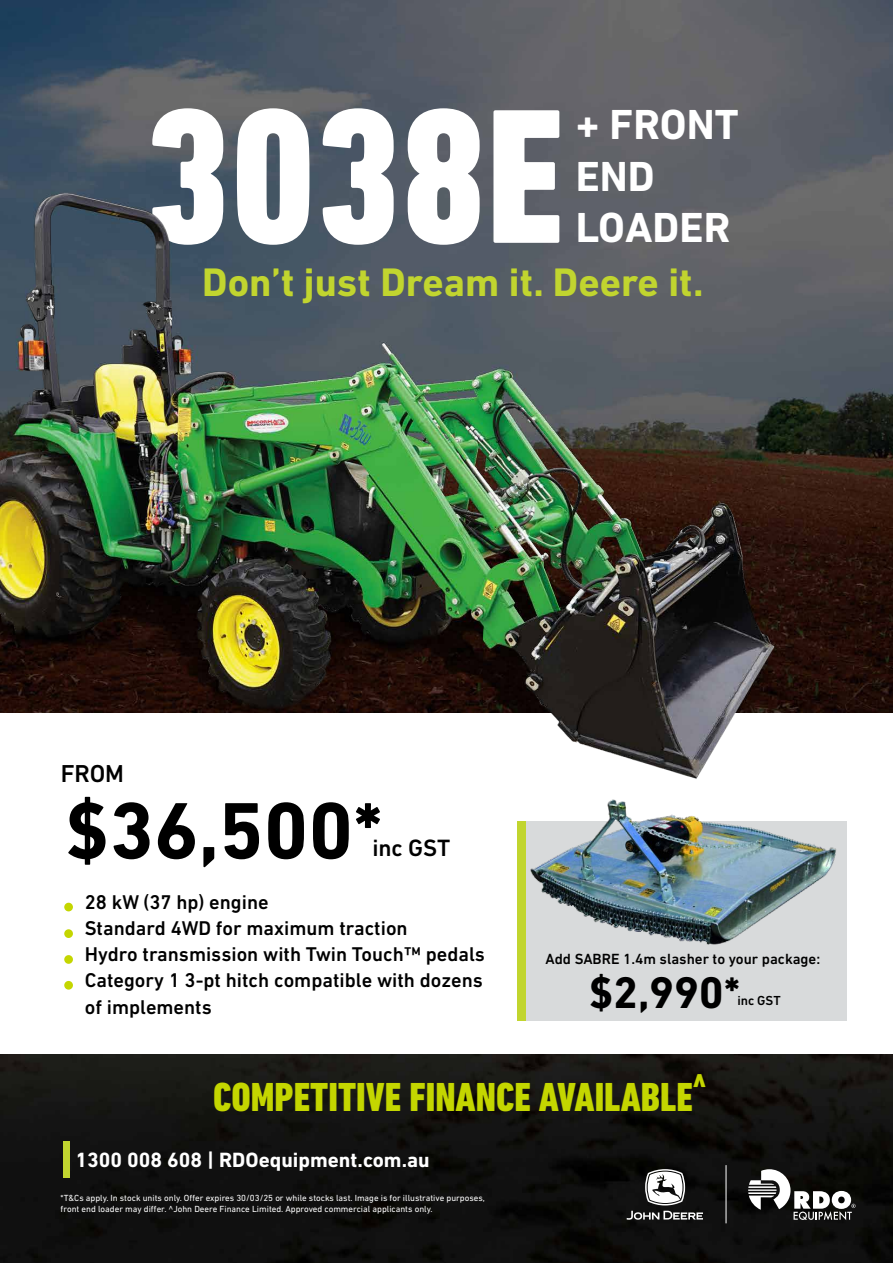
<style>
.page{position:relative;width:893px;height:1263px;background:#fff}
.page>*{position:absolute;margin:0;border:0;box-sizing:border-box;transform-origin:0 0}
.t1{font:800 condensed 194.92px "DIN Next LT Pro";color:#fff}
.t2{font:700 81.22px "DIN Next LT Pro";color:#000}
.t3{font:700 45px "DIN Next LT Pro";color:#000}
.t4{font:700 42.75px/51.3px "DIN Next LT Pro";color:#fff}
.t5{font:800 condensed 41.25px "DIN Next LT Pro";color:#c4d600}
.t6{font:700 40.5px "DIN Next LT Pro";color:#c1d52f}
.t7{font:500 24.9px "DIN Next LT Pro";color:#000}
.t8{font:500 24px "DIN Next LT Pro";letter-spacing:-.005em;color:#000}
.t9{font:700 21px "DIN Next LT Pro";color:#fff}
.t10{font:500 20.25px/26.2px "DIN Next LT Pro";color:#000}
.t11{font:500 15px "DIN Next LT Pro";color:#000}
.t12{font:500 13.27px "DIN Next LT Pro";letter-spacing:-.005em;color:#000}
.t13{font:9px/10.8px "DIN Next LT Pro";color:#fff}
</style>
<div class="page">
<img style="left:0;top:1219px;width:893px;height:44px">
<hr style="left:726px;top:1165px;width:1px;height:58px;background:#fff">
<svg style="left:627px;top:1219px;width:76px;height:1px"></svg>
<img style="left:0;top:0;width:893px;height:1219px">
<h1 class="t1" style="left:145px;top:65px;width:420px">3038E</h1>
<h3 class="t6" style="left:202px;top:259px;width:503px">Don’t just Dream it. Deere it.</h3>
<h3 class="t4" style="left:576px;top:99px;width:164px">+ FRONT<br>END<br>LOADER</h3>
<h3 class="t7" style="left:61px;top:759px;width:65px">FROM</h3>
<h2 class="t2" style="left:64px;top:783px;width:320px">$36,500*</h2>
<h3 class="t8" style="left:372px;top:834px;width:80px">inc GST</h3>
<h3 class="t10" style="left:85px;top:888px;width:402px">28 kW (37 hp) engine<br>Standard 4WD for maximum traction<br>Hydro transmission with Twin Touch™ pedals<br>Category 1 3-pt hitch compatible with dozens of implements</h3>
<h3 class="t11" style="left:546px;top:950px;width:276px">Add SABRE 1.4m slasher to your package:</h3>
<h3 class="t3" style="left:588px;top:966px;width:153px">$2,990*</h3>
<h3 class="t12" style="left:737px;top:993px;width:45px">inc GST</h3>
<h3 class="t5" style="left:213px;top:1073px;width:495px">COMPETITIVE FINANCE AVAILABLE<sup>^</sup></h3>
<h3 class="t9" style="left:76px;top:1148px;width:356px">1300 008 608 | RDOequipment.com.au</h3>
<p class="t13" style="left:61px;top:1192px;width:426px">*T&amp;Cs apply. In stock units only. Offer expires 30/03/25 or while stocks last. Image is for illustrative purposes, front end loader may differ. ^John Deere Finance Limited. Approved commercial applicants only.</p>
</div>
